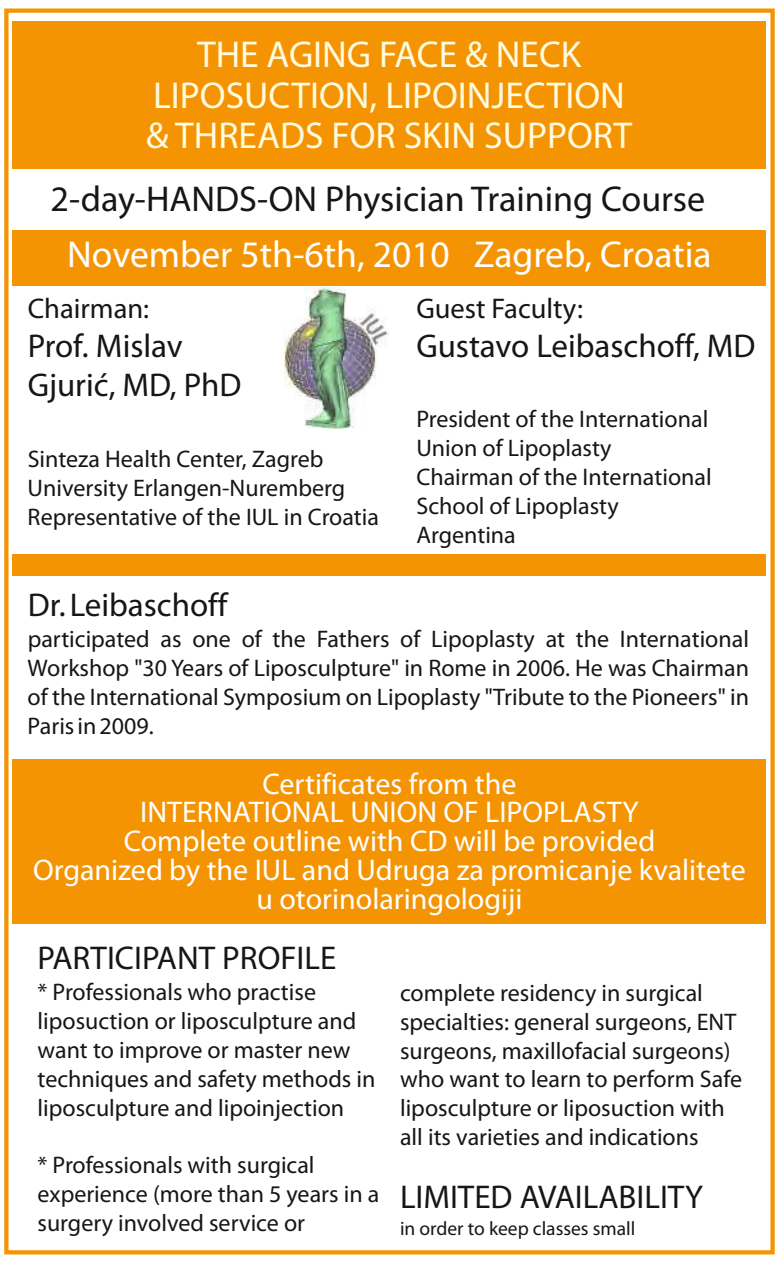
<style>
.page{position:relative;width:779px;height:1263px;background:#fff}
.page>*{position:absolute;margin:0;border:0;box-sizing:border-box;transform-origin:0 0}
.t1{font:37.5px/40.5px "Myriad Pro";color:#fffbde;text-align:center}
.t2{font:37.5px "Myriad Pro";color:#fff}
.t3{font:36px "Myriad Pro";color:#151616}
.t4{font:33px/39.6px "Myriad Pro";color:#151616}
.t5{font:30px/28.8px "Myriad Pro";color:#fff;text-align:center}
.t6{font:28.5px "Myriad Pro";color:#151616}
.t7{font:24px/28.8px "Myriad Pro";color:#151616}
.t8{font:19.5px "Myriad Pro";color:#151616}
</style>
<div class="page">
<div style="left:13px;top:22px;width:752px;height:147px;background:#f59403"></div>
<div style="left:13px;top:230px;width:752px;height:56px;background:#f59403"></div>
<div style="left:13px;top:554px;width:752px;height:21px;background:#f59403"></div>
<div style="left:4px;top:9px;width:770px;height:1245px;border:4px solid #f59403"></div>
<div style="left:13px;top:759px;width:752px;height:165px;background:#f59403"></div>
<img style="left:285px;top:287px;width:103px;height:142px">
<h1 class="t1" style="left:146px;top:38px;width:487px">THE AGING FACE &amp; NECK<br>LIPOSUCTION, LIPOINJECTION &amp; THREADS FOR SKIN SUPPORT</h1>
<h2 class="t3" style="left:50px;top:184px;width:656px">2-day-HANDS-ON Physician Training Course</h2>
<h1 class="t2" style="left:67px;top:239px;width:645px">November 5th-6th, 2010 Zagreb, Croatia</h1>
<p class="t6" style="left:28px;top:297px;width:123px">Chairman:</p>
<h3 class="t4" style="left:28px;top:328px;width:215px">Prof. Mislav<br>Gjurić, MD, PhD</h3>
<p class="t7" style="left:28px;top:447px;width:353px">Sinteza Health Center, Zagreb<br>University Erlangen-Nuremberg<br>Representative of the IUL in Croatia</p>
<p class="t6" style="left:416px;top:297px;width:168px">Guest Faculty:</p>
<h3 class="t4" style="left:416px;top:328px;width:340px">Gustavo Leibaschoff, MD</h3>
<p class="t7" style="left:416px;top:407px;width:297px">President of the International<br>Union of Lipoplasty<br>Chairman of the International<br>School of Lipoplasty<br>Argentina</p>
<h3 class="t4" style="left:28px;top:588px;width:201px">Dr. Leibaschoff</h3>
<p class="t7" style="left:28px;top:627px;width:722px;text-align:justify">participated as one of the Fathers of Lipoplasty at the International Workshop "30 Years of Liposculpture" in Rome in 2006. He was Chairman of the International Symposium on Lipoplasty "Tribute to the Pioneers" in Paris in 2009.</p>
<p class="t5" style="left:33px;top:772px;width:714px">Certificates from the<br>INTERNATIONAL UNION OF LIPOPLASTY<br>Complete outline with CD will be provided<br>Organized by the IUL and Udruga za promicanje kvalitete u otorinolaringologiji</p>
<h3 class="t4" style="left:38px;top:941px;width:300px">PARTICIPANT PROFILE</h3>
<p class="t7" style="left:38px;top:980px;width:339px">* Professionals who practise liposuction or liposculpture and want to improve or master new techniques and safety methods in liposculpture and lipoinjection</p>
<p class="t7" style="left:38px;top:1153px;width:343px">* Professionals with surgical experience (more than 5 years in a surgery involved service or</p>
<p class="t7" style="left:400px;top:980px;width:343px">complete residency in surgical specialties: general surgeons, ENT surgeons, maxillofacial surgeons) who want to learn to perform Safe liposculpture or liposuction with all its varieties and indications</p>
<h3 class="t4" style="left:400px;top:1180px;width:304px">LIMITED AVAILABILITY</h3>
<p class="t8" style="left:400px;top:1220px;width:237px">in order to keep classes small</p>
</div>
